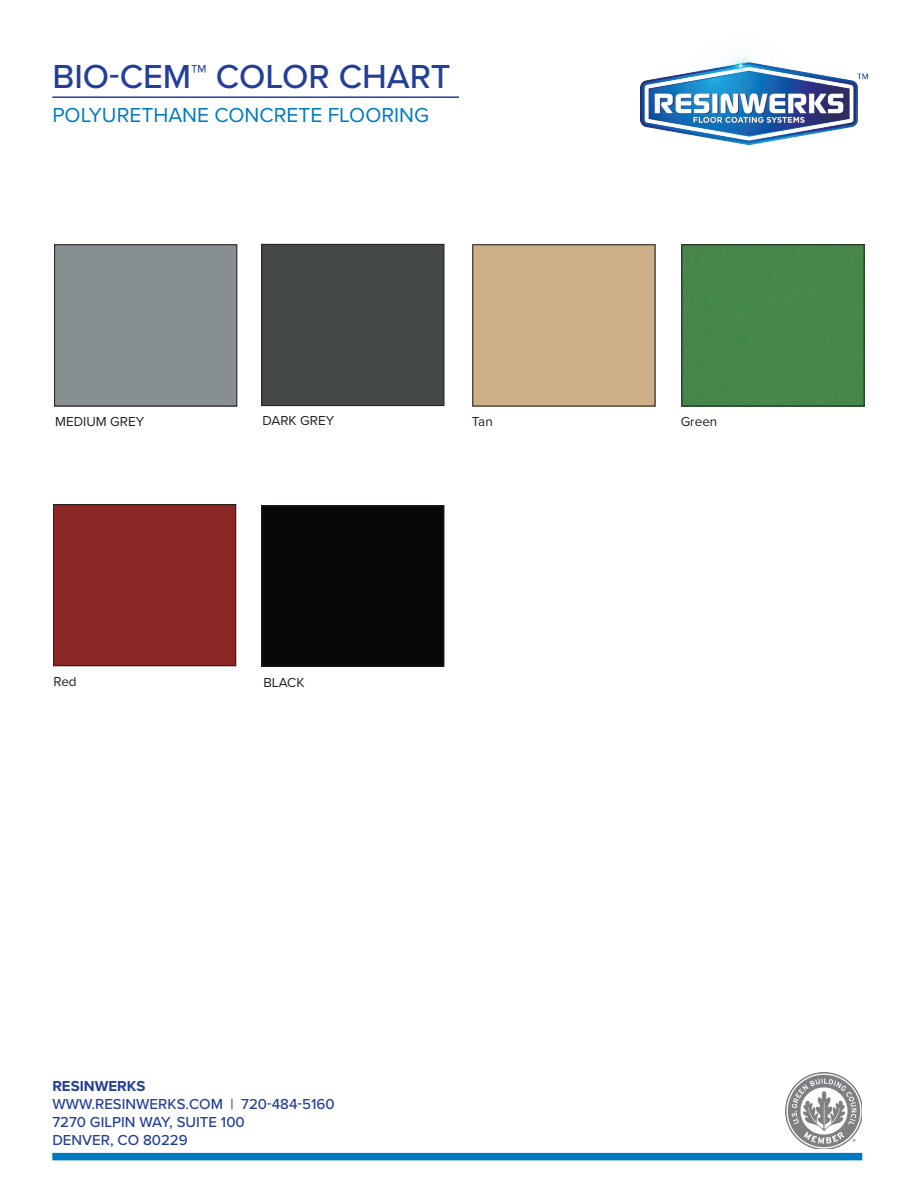
<style>
.page{position:relative;width:918px;height:1188px;background:#fff}
.page>*{position:absolute;margin:0;border:0;box-sizing:border-box;transform-origin:0 0}
.t1{font:500 34.5px "Proxima Nova";color:#233f97}
.t2{font:21px "Proxima Nova";color:#007ac0}
.t3{font:500 15px/18px "Proxima Nova";color:#233f97}
.t4{font:700 15px "Proxima Nova";color:#233f97}
.t5{font:13.5px "Proxima Nova";color:#231f20}
</style>
<div class="page">
<div style="left:52px;top:1153px;width:810px;height:7px;background:#007ac0"></div>
<img style="left:785px;top:1072px;width:77px;height:77px">
<img style="left:640px;top:47px;width:227px;height:98px">
<hr style="left:52px;top:96px;width:407px;height:2px;background:#233f97">
<div style="left:472px;top:244px;width:183px;height:162px;border:1px solid #231f20"></div>
<div style="left:683px;top:246px;width:179px;height:158px;background:#47874a"></div>
<div style="left:681px;top:244px;width:183px;height:162px;border:1px solid #231f20"></div>
<div style="left:55px;top:506px;width:179px;height:158px;background:#8b2825"></div>
<div style="left:53px;top:504px;width:183px;height:162px;border:1px solid #231f20"></div>
<div style="left:263px;top:246px;width:179px;height:158px;background:#444948"></div>
<div style="left:261px;top:244px;width:183px;height:162px;border:1px solid #231f20"></div>
<div style="left:263px;top:507px;width:179px;height:158px;background:#070908"></div>
<div style="left:261px;top:505px;width:183px;height:162px;border:1px solid #231f20"></div>
<div style="left:54px;top:244px;width:183px;height:162px;border:1px solid #231f20"></div>
<h1 class="t1" style="left:52px;top:51px;width:400px">BIO-CEM™ COLOR CHART</h1>
<h2 class="t2" style="left:52px;top:99px;width:378px">POLYURETHANE CONCRETE FLOORING</h2>
<p class="t5" style="left:55px;top:411px;width:91px">MEDIUM GREY</p>
<p class="t5" style="left:54px;top:672px;width:25px">Red</p>
<p class="t5" style="left:263px;top:411px;width:73px">DARK GREY</p>
<p class="t5" style="left:263px;top:672px;width:42px">BLACK</p>
<p class="t5" style="left:472px;top:411px;width:22px">Tan</p>
<p class="t5" style="left:681px;top:411px;width:38px">Green</p>
<p class="t4" style="left:52px;top:1075px;width:95px">RESINWERKS</p>
<p class="t3" style="left:52px;top:1094px;width:284px">WWW.RESINWERKS.COM | 720-484-5160<br>7270 GILPIN WAY, SUITE 100<br>DENVER, CO 80229</p>
</div>
